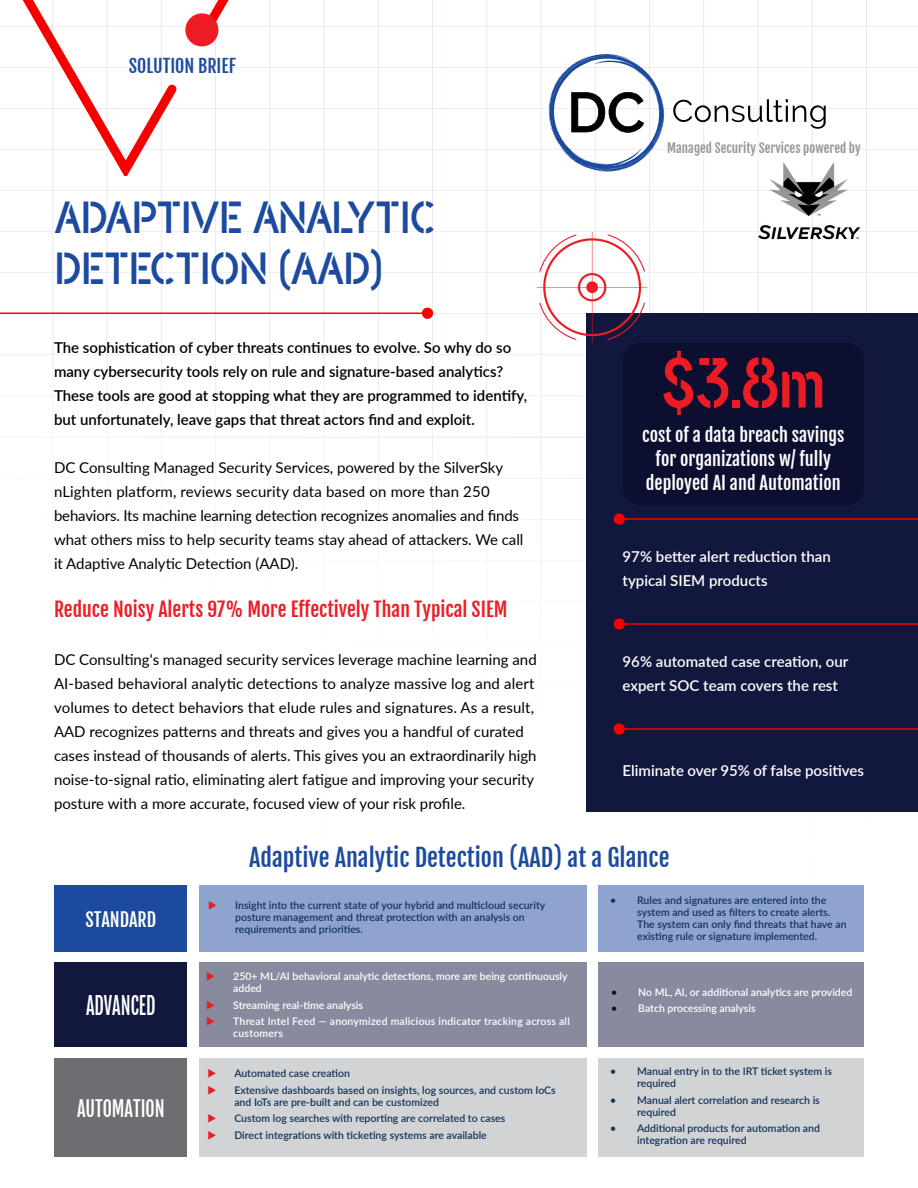
<style>
.page{position:relative;width:918px;height:1188px;background:#fff}
.page>*{position:absolute;margin:0;border:0;box-sizing:border-box;transform-origin:0 0}
.t1{font:66px "Vinstamp";color:#ed1c24}
.t2{font:42px/50.4px "Vinstamp";color:#1c4a9e}
.t3{font:24px "Fjalla One";color:#1c4a9e}
.t4{font:23.7px "Fjalla One";color:#fff;scale:.76 1}
.t5{font:21.15px "Fjalla One";color:#fff;scale:.85 1}
.t6{font:19.5px "Fjalla One";color:#ed1c24}
.t7{font:18.75px "Fjalla One";color:#fff;scale:.96 1}
.t8{font:18px/24px "Fjalla One";color:#fff;text-align:center}
.t9{font:18px "Fjalla One";color:#1c4a9e}
.t10{font:15px/24px "Lato";color:#000}
.t11{font:600 15px/24px "Lato";color:#000}
.t12{font:600 15px/24px "Lato";color:#fff}
.t13{font:12.75px "Fjalla One";color:#939598}
.t14{font:600 10.5px/12px "Lato";color:#153359}
.t15{font:600 10.5px/12px "Lato";color:#fff}
.t16{font:600 10.5px/16.6px "Lato";letter-spacing:.02em;color:#fff}
.s1{color:#0d0f30}
</style>
<div class="page">
<svg style="left:0;top:0;width:918px;height:367px"></svg>
<svg style="left:198px;top:0;width:88px;height:39px"></svg>
<svg style="left:0;top:0;width:177px;height:176px"></svg>
<div style="left:185px;top:13px;width:33px;height:33px;background:#ed1c24;border-radius:50%"></div>
<hr style="left:0;top:313px;width:428px;height:1px;background:#f70000">
<div style="left:422px;top:308px;width:11px;height:11px;background:#f70000;border-radius:50%"></div>
<div style="left:586px;top:313px;width:332px;height:499px;background:#12173d"></div>
<hr style="left:537px;top:287px;width:111px;height:1px;background:#ed1c24">
<hr style="left:592px;top:232px;width:1px;height:111px;background:#ed1c24">
<svg style="left:538px;top:234px;width:108px;height:107px"></svg>
<hr style="left:619px;top:728px;width:299px;height:2px;background:#f70000">
<div style="left:614px;top:723px;width:11px;height:12px;background:#f70000;border-radius:50%"></div>
<hr style="left:619px;top:623px;width:299px;height:2px;background:#f70000">
<div style="left:614px;top:618px;width:11px;height:12px;background:#f70000;border-radius:50%"></div>
<hr style="left:619px;top:518px;width:299px;height:2px;background:#f70000">
<div style="left:614px;top:513px;width:11px;height:12px;background:#f70000;border-radius:50%"></div>
<div style="left:623px;top:343px;width:241px;height:162px;background:#0d0f30;border-radius:18px"></div>
<div style="left:55px;top:885px;width:132px;height:66px;background:#1c4a9e"></div>
<div style="left:55px;top:963px;width:132px;height:84px;background:#12173d"></div>
<div style="left:55px;top:1058px;width:132px;height:99px;background:#6d6e71"></div>
<div style="left:199px;top:885px;width:387px;height:66px;background:#8ea4cf"></div>
<div style="left:199px;top:963px;width:387px;height:84px;background:#888b9e"></div>
<div style="left:199px;top:1058px;width:387px;height:99px;background:#d1d3d4"></div>
<div style="left:598px;top:885px;width:266px;height:66px;background:#8ea4cf"></div>
<div style="left:598px;top:963px;width:266px;height:84px;background:#888b9e"></div>
<div style="left:598px;top:1058px;width:266px;height:99px;background:#d1d3d4"></div>
<svg style="left:673px;top:99px;width:153px;height:30px"></svg>
<svg style="left:548px;top:54px;width:117px;height:118px"></svg>
<img style="left:757px;top:161px;width:104px;height:80px">
<p class="t9" style="left:129px;top:55px;width:109px">SOLUTION BRIEF</p>
<h2 class="t2" style="left:55px;top:193px;width:382px">ADAPTIVE ANALYTIC<br>DETECTION (AAD)</h2>
<p class="t11" style="left:54px;top:335px;width:475px">The sophistication of cyber threats continues to evolve. So why do so many cybersecurity tools rely on rule and signature-based analytics?<br>These tools are good at stopping what they are programmed to identify, but unfortunately, leave gaps that threat actors find and exploit.</p>
<p class="t10" style="left:54px;top:455px;width:471px">DC Consulting Managed Security Services, powered by the SilverSky nLighten platform, reviews security data based on more than 250 behaviors. Its machine learning detection recognizes anomalies and finds what others miss to help security teams stay ahead of attackers. We call it Adaptive Analytic Detection (AAD).</p>
<h3 class="t6" style="left:54px;top:598px;width:455px">Reduce Noisy Alerts 97% More Effectively Than Typical SIEM</h3>
<p class="t10" style="left:54px;top:647px;width:484px">DC Consulting's managed security services leverage machine learning and AI-based behavioral analytic detections to analyze massive log and alert volumes to detect behaviors that elude rules and signatures. As a result, AAD recognizes patterns and threats and gives you a handful of curated cases instead of thousands of alerts. This gives you an extraordinarily high noise-to-signal ratio, eliminating alert fatigue and improving your security posture with a more accurate, focused view of your risk profile.</p>
<p class="t13" style="left:667px;top:140px;width:195px">Managed Security Services powered by</p>
<h1 class="t1" style="left:662px;top:342px;width:165px">$3.8m</h1>
<p class="t8" style="left:642px;top:423px;width:204px">cost of a data breach savings for organizations w/ fully deployed AI and Automation</p>
<p class="t12" style="left:623px;top:544px;width:210px">97% better alert reduction than typical SIEM products</p>
<p class="t12" style="left:623px;top:649px;width:227px">96% automated case creation, our expert SOC team covers the rest</p>
<p class="t12" style="left:623px;top:758px;width:243px">Eliminate over 95% of false positives</p>
<p class="t7" style="left:85px;top:908px;width:75px">STANDARD</p>
<h3 class="t4" style="left:86px;top:991px;width:93px">ADVANCED</h3>
<h3 class="t5" style="left:77px;top:1095px;width:105px">AUTOMATION</h3>
<h3 class="t3" style="left:249px;top:842px;width:422px">Adaptive Analytic Detection (AAD) at a Glance</h3>
<p class="t14" style="left:235px;top:898px;width:312px">Insight into the current state of your hybrid and multicloud security posture management and threat protection with an analysis on requirements and priorities.</p>
<p class="t14" style="left:637px;top:894px;width:211px;text-indent:-27px">• Rules and signatures are entered into the system and used as filters to create alerts.<br>The system can only find threats that have an existing rule or signature implemented.</p>
<p class="t15" style="left:233px;top:970px;width:336px">250+ ML/AI behavioral analytic detections, more are being continuously added</p>
<p class="t16" style="left:233px;top:996px;width:338px">Streaming real-time analysis<br>Threat Intel Feed — anonymized malicious indicator tracking across all</p>
<p class="t16" style="left:233px;top:1025px;width:51px">customers</p>
<p class="t14" style="left:234px;top:1065px;width:323px;line-height:16.6px">Automated case creation<br>Extensive dashboards based on insights, log sources, and custom IoCs</p>
<p class="t14" style="left:234px;top:1093px;width:273px;line-height:16.6px">and IoTs are pre-built and can be customized<br>Custom log searches with reporting are correlated to cases<br>Direct integrations with ticketing systems are available</p>
<p class="t15" style="left:611px;top:985px;width:243px"><span class="s1">•</span> No ML, AI, or additional analytics are provided</p>
<p class="t15" style="left:611px;top:1002px;width:146px"><span class="s1">•</span> Batch processing analysis</p>
<p class="t14" style="left:637px;top:1065px;width:196px;text-indent:-27px">• Manual entry in to the IRT ticket system is required</p>
<p class="t14" style="left:637px;top:1094px;width:184px;text-indent:-27px">• Manual alert correlation and research is required</p>
<p class="t14" style="left:637px;top:1122px;width:184px;text-indent:-27px">• Additional products for automation and integration are required</p>
</div>
